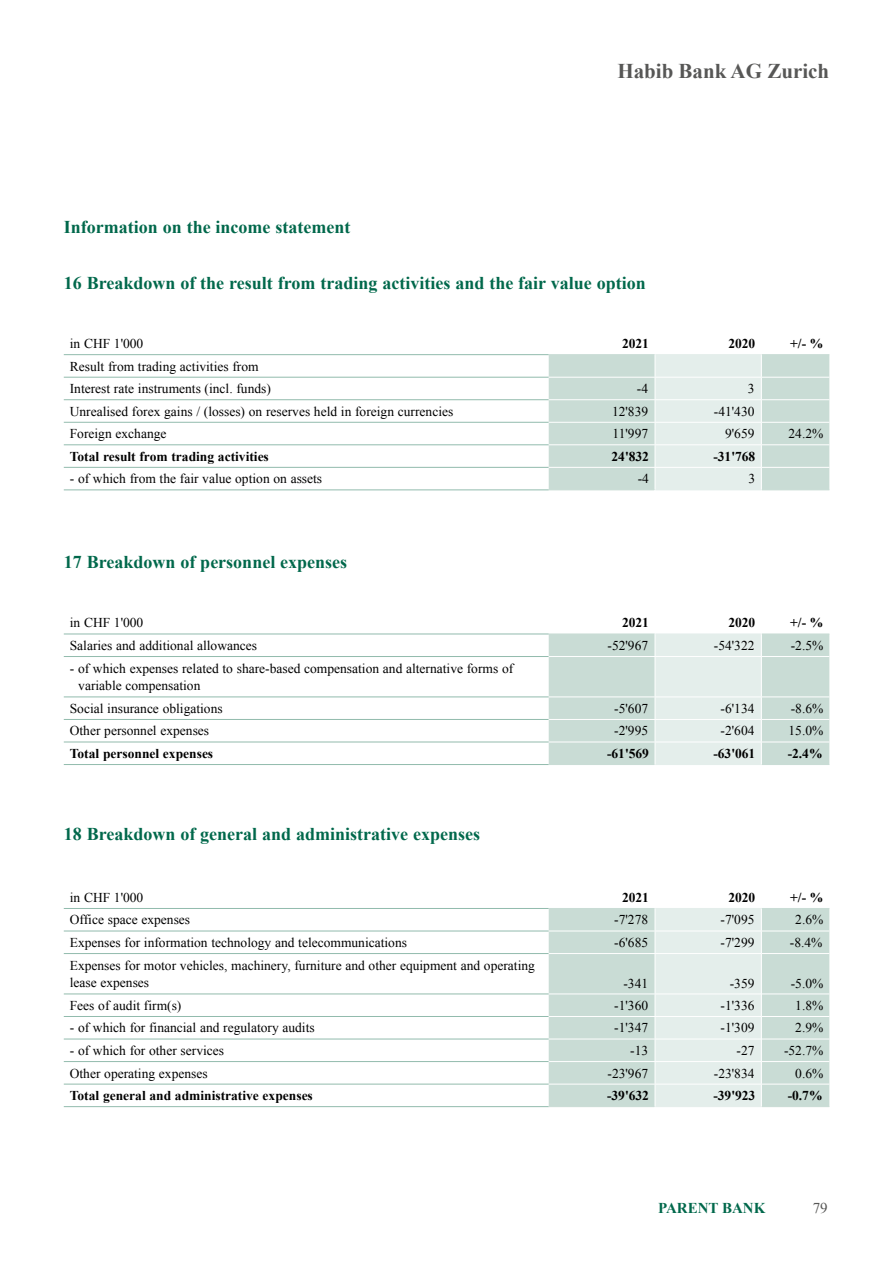
<style>
.page{position:relative;width:893px;height:1263px;background:#fff}
.page>*{position:absolute;margin:0;border:0;box-sizing:border-box;transform-origin:0 0}
.t1{font:700 21px "Times New Roman";color:#575756}
.t2{font:700 18px "Times New Roman";color:#00684b}
.t3{font:700 15px "Times New Roman";color:#00684b}
.t4{font:15px "Times New Roman";color:#575756}
.t5{font:13.5px/16.2px "Times New Roman";color:#000}
.t6{font:700 13.5px "Times New Roman";color:#000}
</style>
<div class="page">
<hr style="left:64px;top:634px;width:485px;height:1px;background:#92bbad">
<hr style="left:64px;top:656px;width:485px;height:1px;background:#92bbad">
<hr style="left:64px;top:696px;width:485px;height:1px;background:#92bbad">
<hr style="left:64px;top:719px;width:485px;height:1px;background:#92bbad">
<hr style="left:64px;top:742px;width:485px;height:1px;background:#92bbad">
<hr style="left:64px;top:764px;width:485px;height:1px;background:#92bbad">
<hr style="left:549px;top:764px;width:106px;height:1px;background:#c9dcd5">
<hr style="left:655px;top:764px;width:106px;height:1px;background:#e4eeeb">
<svg style="left:549px;top:633px;width:280px;height:131px;background:#d5e3de"></svg>
<hr style="left:762px;top:764px;width:67px;height:1px;background:#c9dcd5">
<div style="left:549px;top:909px;width:280px;height:197px;background:#c9dcd5"></div>
<hr style="left:64px;top:908px;width:485px;height:1px;background:#92bbad">
<hr style="left:549px;top:908px;width:106px;height:1px;background:#c9dcd5">
<hr style="left:64px;top:931px;width:485px;height:1px;background:#92bbad">
<hr style="left:549px;top:931px;width:106px;height:1px;background:#fff">
<hr style="left:64px;top:953px;width:485px;height:1px;background:#92bbad">
<hr style="left:549px;top:953px;width:106px;height:1px;background:#fff">
<hr style="left:64px;top:993px;width:485px;height:1px;background:#92bbad">
<hr style="left:549px;top:993px;width:106px;height:1px;background:#fff">
<hr style="left:64px;top:1016px;width:485px;height:1px;background:#92bbad">
<hr style="left:549px;top:1016px;width:106px;height:1px;background:#fff">
<hr style="left:64px;top:1039px;width:485px;height:1px;background:#92bbad">
<hr style="left:549px;top:1039px;width:106px;height:1px;background:#fff">
<hr style="left:64px;top:1061px;width:485px;height:1px;background:#92bbad">
<hr style="left:549px;top:1061px;width:106px;height:1px;background:#fff">
<hr style="left:64px;top:1084px;width:485px;height:1px;background:#92bbad">
<hr style="left:549px;top:1084px;width:106px;height:1px;background:#fff">
<hr style="left:64px;top:1106px;width:485px;height:1px;background:#92bbad">
<hr style="left:549px;top:1106px;width:106px;height:1px;background:#c9dcd5">
<hr style="left:761px;top:953px;width:68px;height:1px;background:#fff">
<hr style="left:762px;top:993px;width:67px;height:1px;background:#fff">
<hr style="left:762px;top:1016px;width:67px;height:1px;background:#fff">
<hr style="left:762px;top:1039px;width:67px;height:1px;background:#fff">
<hr style="left:762px;top:1061px;width:67px;height:1px;background:#fff">
<hr style="left:762px;top:908px;width:67px;height:1px;background:#c9dcd5">
<hr style="left:761px;top:931px;width:68px;height:1px;background:#fff">
<hr style="left:761px;top:1084px;width:68px;height:1px;background:#fff">
<svg style="left:655px;top:908px;width:107px;height:199px;background:#e5eeeb"></svg>
<hr style="left:762px;top:1106px;width:67px;height:1px;background:#c9dcd5">
<hr style="left:64px;top:354px;width:485px;height:1px;background:#92bbad">
<hr style="left:64px;top:377px;width:485px;height:1px;background:#92bbad">
<hr style="left:64px;top:399px;width:485px;height:1px;background:#92bbad">
<hr style="left:64px;top:422px;width:485px;height:1px;background:#92bbad">
<hr style="left:64px;top:444px;width:485px;height:1px;background:#92bbad">
<hr style="left:64px;top:467px;width:485px;height:1px;background:#92bbad">
<hr style="left:64px;top:489px;width:485px;height:1px;background:#92bbad">
<svg style="left:549px;top:354px;width:280px;height:136px;background:#d5e4de"></svg>
<hr style="left:762px;top:489px;width:67px;height:1px;background:#c9dcd5">
<h2 class="t2" style="left:64px;top:215px;width:288px">Information on the income statement</h2>
<h1 class="t1" style="left:617px;top:56px;width:213px">Habib Bank AG Zurich</h1>
<h2 class="t2" style="left:64px;top:270px;width:584px">16 Breakdown of the result from trading activities and the fair value option</h2>
<p class="t5" style="left:70px;top:335px;width:75px">in CHF 1'000</p>
<p class="t6" style="left:622px;top:334px;width:28px">2021</p>
<p class="t6" style="left:728px;top:334px;width:28px">2020</p>
<p class="t6" style="left:790px;top:334px;width:35px">+/- %</p>
<p class="t5" style="left:70px;top:355px;width:203px;line-height:22.5px">Result from trading activities from<br>Interest rate instruments (incl. funds)</p>
<p class="t5" style="left:637px;top:380px;width:13px">-4</p>
<p class="t5" style="left:748px;top:380px;width:8px">3</p>
<p class="t5" style="left:70px;top:403px;width:385px">Unrealised forex gains / (losses) on reserves held in foreign currencies</p>
<p class="t5" style="left:612px;top:403px;width:38px">12'839</p>
<p class="t5" style="left:714px;top:403px;width:42px">-41'430</p>
<p class="t5" style="left:70px;top:425px;width:98px">Foreign exchange</p>
<p class="t5" style="left:612px;top:425px;width:37px">11'997</p>
<p class="t5" style="left:725px;top:425px;width:31px">9'659</p>
<p class="t5" style="left:788px;top:425px;width:36px">24.2%</p>
<p class="t6" style="left:70px;top:447px;width:201px">Total result from trading activities</p>
<p class="t6" style="left:611px;top:447px;width:39px">24'832</p>
<p class="t6" style="left:713px;top:447px;width:43px">-31'768</p>
<p class="t5" style="left:70px;top:470px;width:254px">- of which from the fair value option on assets</p>
<p class="t5" style="left:638px;top:470px;width:13px">-4</p>
<p class="t5" style="left:749px;top:470px;width:8px">3</p>
<h2 class="t2" style="left:64px;top:550px;width:285px">17 Breakdown of personnel expenses</h2>
<p class="t5" style="left:70px;top:614px;width:75px">in CHF 1'000</p>
<p class="t6" style="left:622px;top:613px;width:28px">2021</p>
<p class="t6" style="left:728px;top:613px;width:28px">2020</p>
<p class="t6" style="left:790px;top:613px;width:35px">+/- %</p>
<p class="t5" style="left:70px;top:637px;width:189px">Salaries and additional allowances</p>
<p class="t5" style="left:607px;top:637px;width:42px">-52'967</p>
<p class="t5" style="left:714px;top:637px;width:42px">-54'322</p>
<p class="t5" style="left:791px;top:637px;width:34px">-2.5%</p>
<p class="t5" style="left:78px;top:660px;width:436px;text-indent:-9px">- of which expenses related to share-based compensation and alternative forms of variable compensation</p>
<p class="t5" style="left:70px;top:700px;width:154px">Social insurance obligations</p>
<p class="t5" style="left:614px;top:700px;width:35px">-5'607</p>
<p class="t5" style="left:721px;top:700px;width:35px">-6'134</p>
<p class="t5" style="left:791px;top:700px;width:34px">-8.6%</p>
<p class="t5" style="left:70px;top:722px;width:141px">Other personnel expenses</p>
<p class="t5" style="left:614px;top:722px;width:35px">-2'995</p>
<p class="t5" style="left:721px;top:722px;width:35px">-2'604</p>
<p class="t5" style="left:788px;top:722px;width:36px">15.0%</p>
<p class="t6" style="left:70px;top:744px;width:145px">Total personnel expenses</p>
<p class="t6" style="left:607px;top:744px;width:43px">-61'569</p>
<p class="t6" style="left:713px;top:744px;width:43px">-63'061</p>
<p class="t6" style="left:788px;top:744px;width:36px">-2.4%</p>
<h2 class="t2" style="left:64px;top:821px;width:418px">18 Breakdown of general and administrative expenses</h2>
<p class="t5" style="left:70px;top:889px;width:75px">in CHF 1'000</p>
<p class="t6" style="left:622px;top:888px;width:28px">2021</p>
<p class="t6" style="left:728px;top:888px;width:28px">2020</p>
<p class="t6" style="left:790px;top:888px;width:35px">+/- %</p>
<p class="t5" style="left:70px;top:911px;width:122px">Office space expenses</p>
<p class="t5" style="left:614px;top:911px;width:35px">-7'278</p>
<p class="t5" style="left:721px;top:911px;width:35px">-7'095</p>
<p class="t5" style="left:795px;top:911px;width:30px">2.6%</p>
<p class="t5" style="left:70px;top:934px;width:339px">Expenses for information technology and telecommunications</p>
<p class="t5" style="left:614px;top:934px;width:35px">-6'685</p>
<p class="t5" style="left:721px;top:934px;width:35px">-7'299</p>
<p class="t5" style="left:790px;top:934px;width:34px">-8.4%</p>
<p class="t5" style="left:70px;top:957px;width:467px">Expenses for motor vehicles, machinery, furniture and other equipment and operating lease expenses</p>
<p class="t5" style="left:623px;top:975px;width:26px">-341</p>
<p class="t5" style="left:730px;top:975px;width:26px">-359</p>
<p class="t5" style="left:791px;top:975px;width:34px">-5.0%</p>
<p class="t5" style="left:70px;top:997px;width:113px">Fees of audit firm(s)</p>
<p class="t5" style="left:614px;top:997px;width:35px">-1'360</p>
<p class="t5" style="left:721px;top:997px;width:35px">-1'336</p>
<p class="t5" style="left:795px;top:997px;width:30px">1.8%</p>
<p class="t5" style="left:70px;top:1019px;width:246px">- of which for financial and regulatory audits</p>
<p class="t5" style="left:614px;top:1019px;width:35px">-1'347</p>
<p class="t5" style="left:721px;top:1019px;width:35px">-1'309</p>
<p class="t5" style="left:795px;top:1019px;width:30px">2.9%</p>
<p class="t5" style="left:70px;top:1042px;width:156px">- of which for other services</p>
<p class="t5" style="left:630px;top:1042px;width:19px">-13</p>
<p class="t5" style="left:736px;top:1042px;width:19px">-27</p>
<p class="t5" style="left:784px;top:1042px;width:41px">-52.7%</p>
<p class="t5" style="left:70px;top:1065px;width:139px">Other operating expenses</p>
<p class="t5" style="left:607px;top:1065px;width:42px">-23'967</p>
<p class="t5" style="left:714px;top:1065px;width:42px">-23'834</p>
<p class="t5" style="left:795px;top:1065px;width:30px">0.6%</p>
<p class="t6" style="left:70px;top:1086px;width:245px">Total general and administrative expenses</p>
<p class="t6" style="left:607px;top:1086px;width:43px">-39'632</p>
<p class="t6" style="left:713px;top:1086px;width:43px">-39'923</p>
<p class="t6" style="left:788px;top:1086px;width:36px">-0.7%</p>
<p class="t3" style="left:658px;top:1198px;width:109px">PARENT BANK</p>
<p class="t4" style="left:813px;top:1198px;width:16px">79</p>
</div>
